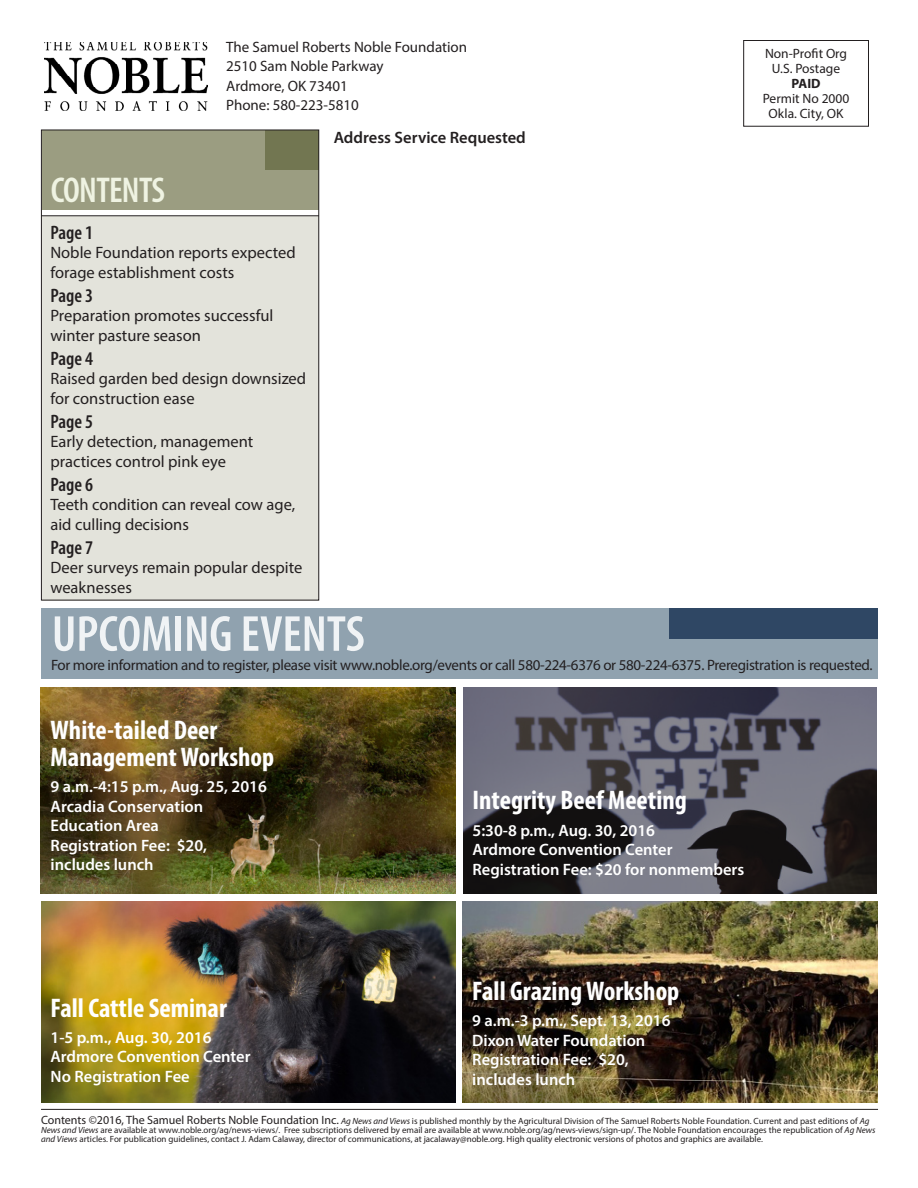
<style>
.page{position:relative;width:918px;height:1188px;background:#fff}
.page>*{position:absolute;margin:0;border:0;box-sizing:border-box;transform-origin:0 0}
.t1{font:600 condensed 51px "Myriad Pro";color:#f0f3f5}
.t2{font:600 condensed 36px "Myriad Pro";letter-spacing:-.02em;color:#eff3e2}
.Body_Text-1st_Paragr{font:700 condensed 27px/27px "Myriad Pro";color:#fff}
.Body_Text-1st_Paragr-2{font:600 condensed 19.5px "Myriad Pro";color:#231f20}
.Body_Text-1st_Paragr-3{font:600 16.5px/19.5px "Myriad Pro";color:#fff}
.Body_Text-1st_Paragr-4{font:16.5px/19.5px "Myriad Pro";color:#231f20}
.t3{font:600 16.5px "Myriad Pro";color:#231f20}
.Body_Text-1st_Paragr-5{font:15px "Myriad Pro";letter-spacing:-.02em;color:#231f20}
.Body_Text-1st_Paragr-6{font:15px/19.5px "Myriad Pro";color:#231f20}
.Body_Text{font:13.5px "Myriad Pro";color:#231f20}
.Body_Text-2{font:700 13.5px "Myriad Pro";color:#231f20}
.t4{font:9px/9px "Myriad Pro";color:#231f20}
.s1{font-size:12px}
.s2{font-style:italic}
</style>
<div class="page">
<div style="left:42px;top:130px;width:277px;height:80px;background:#9b9d81"></div>
<div style="left:265px;top:130px;width:54px;height:40px;background:#727651"></div>
<img style="left:41px;top:902px;width:414px;height:201px">
<img style="left:463px;top:902px;width:414px;height:201px">
<img style="left:463px;top:687px;width:414px;height:207px">
<div style="left:42px;top:216px;width:277px;height:384px;background:#e3e3db"></div>
<img style="left:45px;top:42px;width:162px;height:68px">
<div style="left:743px;top:40px;width:126px;height:87px;border:1px solid #231f20"></div>
<hr style="left:41px;top:1109px;width:837px;height:1px;background:#231f20">
<div style="left:41px;top:608px;width:837px;height:71px;background:#90a2af"></div>
<div style="left:670px;top:608px;width:208px;height:31px;background:#2f4764"></div>
<img style="left:40px;top:687px;width:415px;height:206px">
<div style="left:41px;top:130px;width:278px;height:470px;border:1px solid #231f20"></div>
<hr style="left:41px;top:215px;width:278px;height:1px;background:#231f20">
<p class="Body_Text-1st_Paragr-6" style="left:226px;top:37px;width:243px">The Samuel Roberts Noble Foundation<br>2510 Sam Noble Parkway<br>Ardmore, OK 73401<br>Phone: 580-223-5810</p>
<p class="Body_Text" style="left:765px;top:46px;width:84px">Non-Profit Org</p>
<p class="Body_Text" style="left:772px;top:61px;width:70px">U.S. Postage</p>
<p class="Body_Text-2" style="left:792px;top:75px;width:31px">PAID</p>
<p class="Body_Text" style="left:763px;top:91px;width:88px">Permit No 2000</p>
<p class="Body_Text" style="left:769px;top:106px;width:76px">Okla. City, OK</p>
<p class="t2" style="left:51px;top:168px;width:116px">CONTENTS</p>
<p class="Body_Text-1st_Paragr-2" style="left:50px;top:220px;width:44px">Page 1</p>
<p class="Body_Text-1st_Paragr-4" style="left:50px;top:243px;width:247px">Noble Foundation reports expected forage establishment costs</p>
<p class="Body_Text-1st_Paragr-2" style="left:50px;top:283px;width:44px">Page 3</p>
<p class="Body_Text-1st_Paragr-4" style="left:50px;top:306px;width:225px">Preparation promotes successful winter pasture season</p>
<p class="Body_Text-1st_Paragr-2" style="left:50px;top:346px;width:44px">Page 4</p>
<p class="Body_Text-1st_Paragr-4" style="left:50px;top:369px;width:257px">Raised garden bed design downsized for construction ease</p>
<p class="Body_Text-1st_Paragr-2" style="left:50px;top:409px;width:44px">Page 5</p>
<p class="Body_Text-1st_Paragr-4" style="left:50px;top:432px;width:204px">Early detection, management practices control pink eye</p>
<p class="Body_Text-1st_Paragr-2" style="left:50px;top:472px;width:44px">Page 6</p>
<p class="Body_Text-1st_Paragr-4" style="left:50px;top:495px;width:246px">Teeth condition can reveal cow age, aid culling decisions</p>
<p class="Body_Text-1st_Paragr-2" style="left:50px;top:535px;width:44px">Page 7</p>
<p class="Body_Text-1st_Paragr-4" style="left:50px;top:558px;width:254px">Deer surveys remain popular despite weaknesses</p>
<p class="t3" style="left:334px;top:127px;width:194px">Address Service Requested</p>
<p class="t1" style="left:52px;top:602px;width:314px">UPCOMING EVENTS</p>
<p class="Body_Text-1st_Paragr-5" style="left:51px;top:656px;width:823px">For more information and to register, please visit www.noble.org/events or call 580-224-6376 or 580-224-6375. Preregistration is requested.</p>
<p class="Body_Text-1st_Paragr" style="left:51px;top:716px;width:225px">White-tailed Deer<br>Management Workshop</p>
<p class="Body_Text-1st_Paragr-3" style="left:51px;top:777px;width:218px">9 a.m.-4:15 p.m., Aug. 25, 2016</p>
<p class="Body_Text-1st_Paragr-3" style="left:51px;top:796px;width:154px">Arcadia Conservation<br>Education Area</p>
<p class="Body_Text-1st_Paragr-3" style="left:51px;top:835px;width:158px">Registration Fee: $20, includes lunch</p>
<p class="Body_Text-1st_Paragr" style="left:51px;top:993px;width:178px">Fall Cattle Seminar</p>
<p class="Body_Text-1st_Paragr-3" style="left:51px;top:1027px;width:163px">1-5 p.m., Aug. 30, 2016</p>
<p class="Body_Text-1st_Paragr-3" style="left:51px;top:1047px;width:202px">Ardmore Convention Center</p>
<p class="Body_Text-1st_Paragr-3" style="left:51px;top:1066px;width:141px">No Registration Fee</p>
<p class="Body_Text-1st_Paragr" style="left:472px;top:786px;width:216px">Integrity Beef Meeting</p>
<p class="Body_Text-1st_Paragr-3" style="left:472px;top:820px;width:184px">5:30-8 p.m., Aug. 30, 2016</p>
<p class="Body_Text-1st_Paragr-3" style="left:472px;top:839px;width:202px">Ardmore Convention Center</p>
<p class="Body_Text-1st_Paragr-3" style="left:472px;top:859px;width:273px">Registration Fee: $20 for nonmembers</p>
<p class="Body_Text-1st_Paragr" style="left:472px;top:977px;width:209px">Fall Grazing Workshop</p>
<p class="Body_Text-1st_Paragr-3" style="left:472px;top:1011px;width:200px">9 a.m.-3 p.m., Sept. 13, 2016</p>
<p class="Body_Text-1st_Paragr-3" style="left:472px;top:1030px;width:175px">Dixon Water Foundation</p>
<p class="Body_Text-1st_Paragr-3" style="left:472px;top:1050px;width:158px">Registration Fee: $20, includes lunch</p>
<p class="t4" style="left:41px;top:1116px;width:836px"><span class="s1">Contents ©2016, The Samuel Roberts Noble Foundation Inc.</span> <span class="s2">Ag News and Views</span> is published monthly by the Agricultural Division of The Samuel Roberts Noble Foundation. Current and past editions of <span class="s2">Ag<br>News and Views</span> are available at www.noble.org/ag/news-views/. Free subscriptions delivered by email are available at www.noble.org/ag/news-views/sign-up/. The Noble Foundation encourages the republication of <span class="s2">Ag News and Views</span> articles. For publication guidelines, contact J. Adam Calaway, director of communications, at jacalaway@noble.org. High quality electronic versions of photos and graphics are available.</p>
</div>
